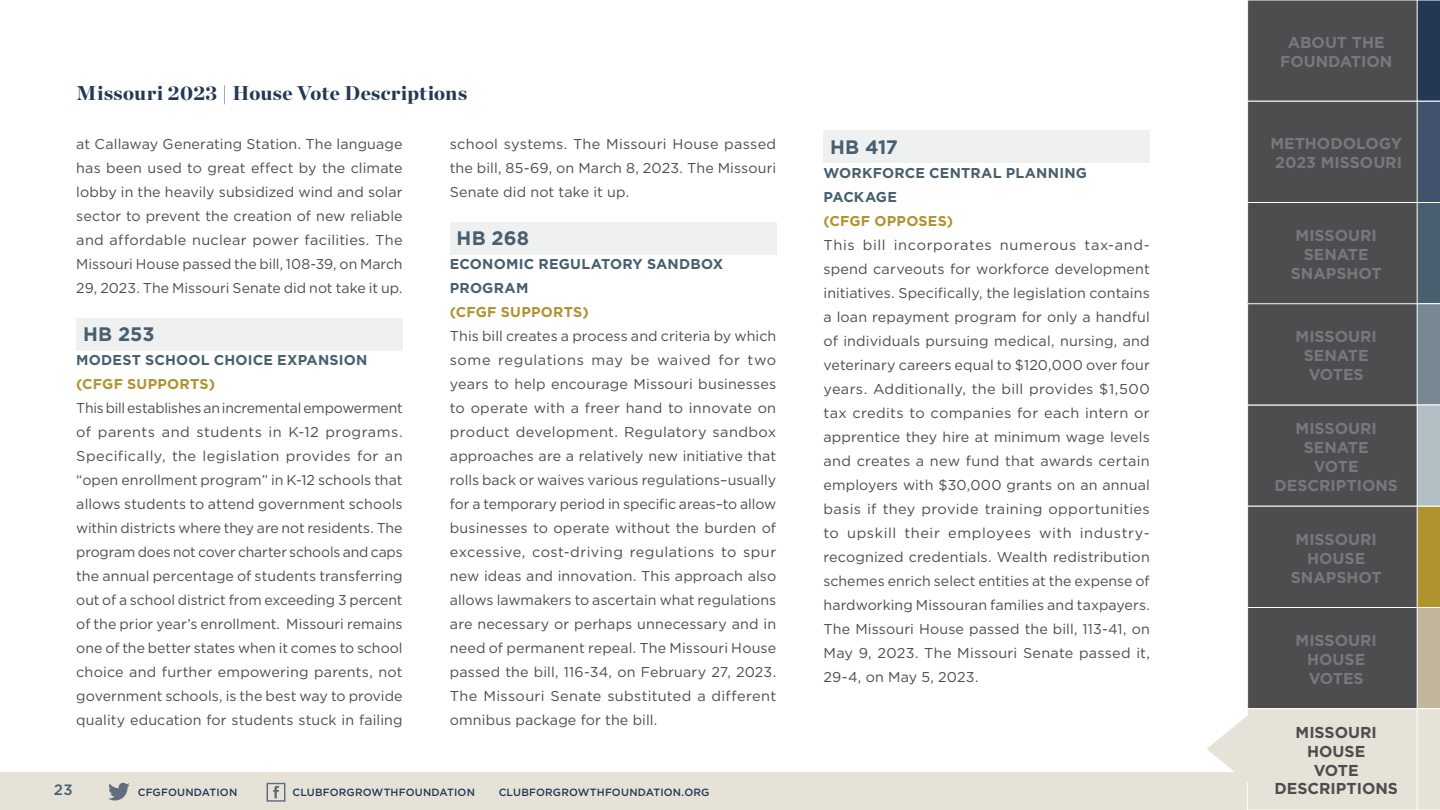
<style>
.page{position:relative;width:1440px;height:810px;background:#fff}
.page>*{position:absolute;margin:0;border:0;box-sizing:border-box;transform-origin:0 0}
.t1{font:900 19.95px "Chronicle Display";letter-spacing:.02em;color:#243856}
.t2{font:700 19.5px "Gotham HTF";letter-spacing:.005em;color:#475f6e}
.t3{font:700 15.75px/18.9px "Gotham HTF";color:#77787b;text-align:center}
.t4{font:700 15.75px/18.9px "Gotham HTF";color:#4d4d4f;text-align:center}
.t5{font:500 15px "Gotham HTF";color:#475f6e}
.t6{font:14.25px/24px "Gotham HTF";letter-spacing:.01em;color:#4d4d4f;text-align:justify}
.t7{font:700 14.25px/24px "Gotham HTF";letter-spacing:.015em;color:#475f6e}
.t8{font:700 14.25px "Gotham HTF";letter-spacing:.015em;color:#b1932e}
.t9{font:500 10.5px "Gotham HTF";letter-spacing:.015em;color:#243856}
</style>
<div class="page">
<div style="left:0;top:773px;width:1265px;height:37px;background:#e6e2d8"></div>
<div style="left:1248px;top:405px;width:177px;height:101px;background:#4d4d4f"></div>
<div style="left:1247px;top:405px;width:178px;height:102px;border:1px solid #fff"></div>
<div style="left:1248px;top:0;width:177px;height:101px;background:#4d4d4f"></div>
<div style="left:1248px;top:101px;width:177px;height:101px;background:#4d4d4f"></div>
<div style="left:1247px;top:101px;width:178px;height:102px;border:1px solid #fff"></div>
<div style="left:1248px;top:202px;width:177px;height:102px;background:#4d4d4f"></div>
<div style="left:1247px;top:202px;width:178px;height:102px;border:1px solid #fff"></div>
<div style="left:1248px;top:304px;width:177px;height:101px;background:#4d4d4f"></div>
<div style="left:1247px;top:303px;width:178px;height:102px;border:1px solid #fff"></div>
<div style="left:1248px;top:506px;width:177px;height:101px;background:#4d4d4f"></div>
<div style="left:1247px;top:506px;width:178px;height:102px;border:1px solid #fff"></div>
<div style="left:1248px;top:607px;width:177px;height:102px;background:#4d4d4f"></div>
<div style="left:1247px;top:607px;width:178px;height:102px;border:1px solid #fff"></div>
<div style="left:1248px;top:709px;width:177px;height:101px;background:#e6e2d8"></div>
<div style="left:1247px;top:708px;width:178px;height:102px;border:1px solid #fff"></div>
<svg style="left:1207px;top:709px;width:48px;height:80px"></svg>
<svg style="left:1417px;top:0;width:23px;height:810px;background:#8a8f89"></svg>
<svg style="left:108px;top:783px;width:22px;height:17px"></svg>
<svg style="left:273px;top:786px;width:6px;height:12px"></svg>
<div style="left:267px;top:783px;width:18px;height:19px;border:1px solid #243856"></div>
<div style="left:76px;top:318px;width:327px;height:33px;background:#eff0f0"></div>
<div style="left:450px;top:222px;width:326px;height:33px;background:#eff0f0"></div>
<div style="left:823px;top:130px;width:327px;height:33px;background:#eff0f0"></div>
<h1 class="t1" style="left:76px;top:84px;width:392px">Missouri 2023 | House Vote Descriptions</h1>
<p class="t6" style="left:76px;top:133px;width:328px">at Callaway Generating Station. The language has been used to great effect by the climate lobby in the heavily subsidized wind and solar sector to prevent the creation of new reliable and affordable nuclear power facilities. The Missouri House passed the bill, 108-39, on March 29, 2023. The Missouri Senate did not take it up.</p>
<h2 class="t2" style="left:83px;top:327px;width:73px">HB 253</h2>
<p class="t7" style="left:76px;top:349px;width:293px">MODEST SCHOOL CHOICE EXPANSION</p>
<p class="t8" style="left:76px;top:379px;width:140px">(CFGF SUPPORTS)</p>
<p class="t6" style="left:76px;top:397px;width:328px">This bill establishes an incremental empowerment of parents and students in K-12 programs.<br>Specifically, the legislation provides for an “open enrollment program” in K-12 schools that allows students to attend government schools within districts where they are not residents. The program does not cover charter schools and caps the annual percentage of students transferring out of a school district from exceeding 3 percent of the prior year’s enrollment. Missouri remains one of the better states when it comes to school choice and further empowering parents, not government schools, is the best way to provide quality education for students stuck in failing</p>
<p class="t6" style="left:450px;top:133px;width:328px">school systems. The Missouri House passed the bill, 85-69, on March 8, 2023. The Missouri Senate did not take it up.</p>
<h2 class="t2" style="left:457px;top:231px;width:74px">HB 268</h2>
<p class="t7" style="left:450px;top:253px;width:275px">ECONOMIC REGULATORY SANDBOX<br>PROGRAM</p>
<p class="t8" style="left:450px;top:307px;width:140px">(CFGF SUPPORTS)</p>
<p class="t6" style="left:450px;top:325px;width:328px">This bill creates a process and criteria by which some regulations may be waived for two years to help encourage Missouri businesses to operate with a freer hand to innovate on product development. Regulatory sandbox approaches are a relatively new initiative that rolls back or waives various regulations–usually for a temporary period in specific areas–to allow businesses to operate without the burden of excessive, cost-driving regulations to spur new ideas and innovation. This approach also allows lawmakers to ascertain what regulations are necessary or perhaps unnecessary and in need of permanent repeal. The Missouri House passed the bill, 116-34, on February 27, 2023.<br>The Missouri Senate substituted a different omnibus package for the bill.</p>
<h2 class="t2" style="left:830px;top:139px;width:69px">HB 417</h2>
<p class="t7" style="left:823px;top:161px;width:265px">WORKFORCE CENTRAL PLANNING<br>PACKAGE</p>
<p class="t8" style="left:823px;top:215px;width:131px">(CFGF OPPOSES)</p>
<p class="t6" style="left:823px;top:233px;width:328px">This bill incorporates numerous tax-and&shy;spend carveouts for workforce development initiatives. Specifically, the legislation contains a loan repayment program for only a handful of individuals pursuing medical, nursing, and veterinary careers equal to $120,000 over four years. Additionally, the bill provides $1,500 tax credits to companies for each intern or apprentice they hire at minimum wage levels and creates a new fund that awards certain employers with $30,000 grants on an annual basis if they provide training opportunities to upskill their employees with industry&shy;recognized credentials. Wealth redistribution schemes enrich select entities at the expense of hardworking Missouran families and taxpayers.<br>The Missouri House passed the bill, 113-41, on May 9, 2023. The Missouri Senate passed it, 29-4, on May 5, 2023.</p>
<p class="t3" style="left:1280px;top:34px;width:114px">ABOUT THE<br>FOUNDATION</p>
<p class="t3" style="left:1270px;top:135px;width:133px">METHODOLOGY<br>2023 MISSOURI</p>
<p class="t3" style="left:1291px;top:227px;width:92px">MISSOURI<br>SENATE<br>SNAPSHOT</p>
<p class="t3" style="left:1296px;top:328px;width:83px">MISSOURI<br>SENATE<br>VOTES</p>
<p class="t3" style="left:1274px;top:420px;width:125px">MISSOURI<br>SENATE<br>VOTE<br>DESCRIPTIONS</p>
<p class="t3" style="left:1291px;top:531px;width:92px">MISSOURI<br>HOUSE<br>SNAPSHOT</p>
<p class="t3" style="left:1296px;top:632px;width:83px">MISSOURI<br>HOUSE<br>VOTES</p>
<p class="t4" style="left:1296px;top:723px;width:83px">MISSOURI<br>HOUSE<br>VOTE</p>
<p class="t5" style="left:54px;top:783px;width:20px">23</p>
<p class="t9" style="left:138px;top:788px;width:101px">CFGFOUNDATION</p>
<p class="t9" style="left:292px;top:788px;width:184px">CLUBFORGROWTHFOUNDATION</p>
<p class="t9" style="left:499px;top:788px;width:212px">CLUBFORGROWTHFOUNDATION.ORG</p>
<p class="t4" style="left:1274px;top:780px;width:125px">DESCRIPTIONS</p>
</div>
